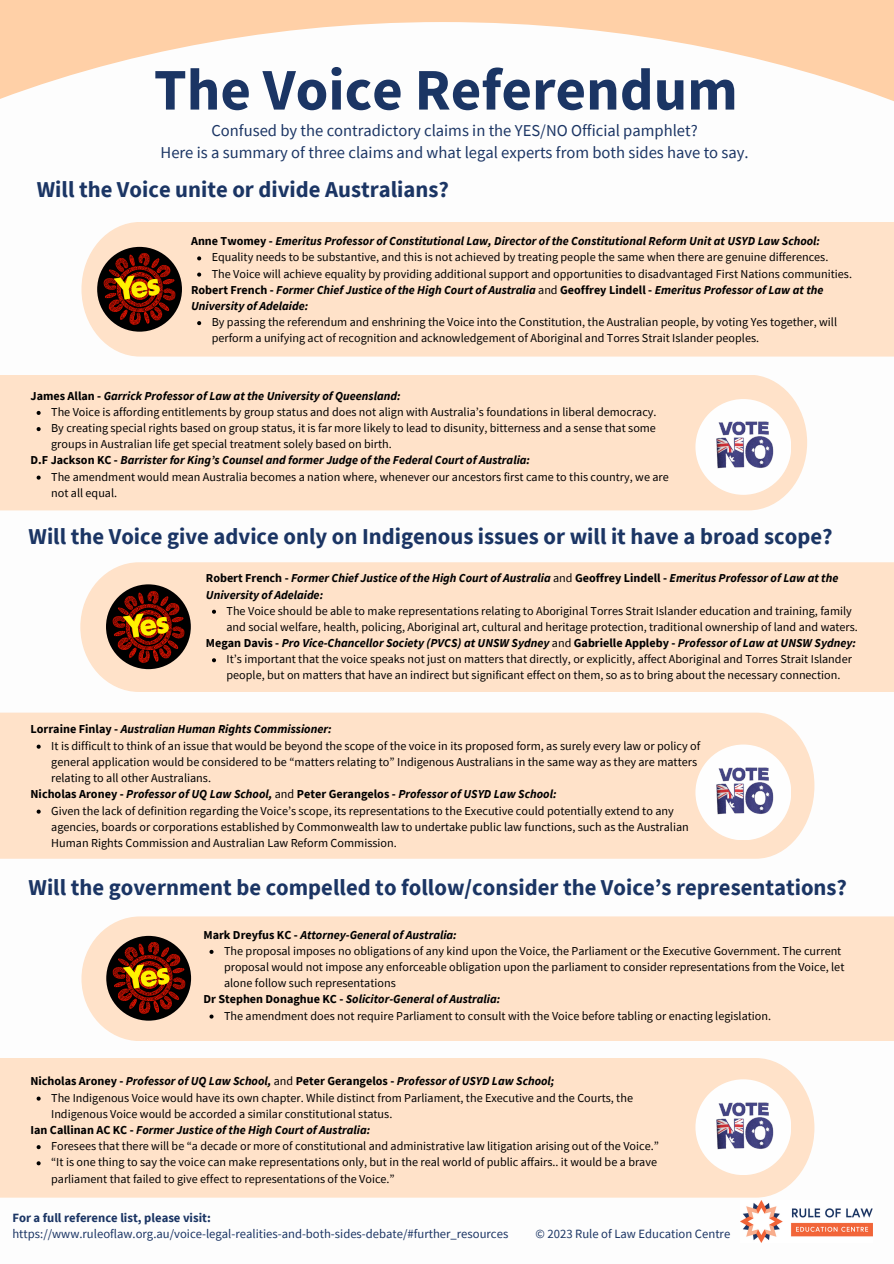
<style>
.page{position:relative;width:894px;height:1264px;background:#fff}
.page>*{position:absolute;margin:0;border:0;box-sizing:border-box;transform-origin:0 0}
.t1{font:700 58.95px "Source Sans Pro";color:#1b3564}
.t2{font:700 22.65px "Source Sans Pro";color:#1b3564}
.t3{font:16.5px "Source Sans Pro";color:#1b3564}
.t4{font:12.6px "Source Sans Pro";color:#1b3564}
.t5{font:700 12.6px "Source Sans Pro";color:#1b3564}
.t6{font:12.15px/16.2px "Source Sans Pro";color:#000}
.t7{font:italic 700 12.15px/16.2px "Source Sans Pro";color:#000}
.s1{font-style:normal}
.s2{font-weight:400;font-style:normal}
</style>
<div class="page">
<svg style="left:0;top:0;width:893px;height:101px"></svg>
<div style="left:81px;top:222px;width:812px;height:134px;background:#ffe2c9"></div>
<div style="left:0;top:375px;width:806px;height:135px;background:#ffe2c9"></div>
<div style="left:80px;top:562px;width:813px;height:130px;background:#ffe2c9"></div>
<div style="left:0;top:712px;width:814px;height:146px;background:#ffe2c9"></div>
<div style="left:81px;top:916px;width:812px;height:125px;background:#ffe2c9"></div>
<div style="left:0;top:1058px;width:814px;height:139px;background:#ffe2c9"></div>
<img style="left:740px;top:1200px;width:131px;height:42px">
<svg style="left:37px;top:744px;width:4px;height:4px"></svg>
<svg style="left:37px;top:809px;width:4px;height:4px"></svg>
<div style="left:695px;top:744px;width:96px;height:96px;background:#fefefe;border-radius:50%"></div>
<img style="left:716px;top:767px;width:58px;height:48px">
<img style="left:97px;top:247px;width:85px;height:85px;border-radius:50%">
<svg style="left:37px;top:411px;width:4px;height:4px"></svg>
<svg style="left:37px;top:427px;width:4px;height:4px"></svg>
<svg style="left:37px;top:475px;width:4px;height:4px"></svg>
<svg style="left:197px;top:256px;width:4px;height:4px"></svg>
<svg style="left:197px;top:272px;width:4px;height:4px"></svg>
<svg style="left:197px;top:321px;width:4px;height:4px"></svg>
<svg style="left:212px;top:609px;width:4px;height:4px"></svg>
<svg style="left:212px;top:658px;width:4px;height:4px"></svg>
<svg style="left:209px;top:949px;width:4px;height:4px"></svg>
<svg style="left:209px;top:1014px;width:4px;height:4px"></svg>
<svg style="left:37px;top:1096px;width:4px;height:4px"></svg>
<svg style="left:37px;top:1145px;width:4px;height:4px"></svg>
<svg style="left:37px;top:1161px;width:4px;height:4px"></svg>
<img style="left:106px;top:584px;width:85px;height:85px;border-radius:50%">
<img style="left:106px;top:935px;width:85px;height:85px;border-radius:50%">
<div style="left:695px;top:399px;width:96px;height:96px;background:#fefefe;border-radius:50%"></div>
<img style="left:716px;top:421px;width:58px;height:48px">
<div style="left:695px;top:1079px;width:96px;height:96px;background:#fefefe;border-radius:50%"></div>
<img style="left:716px;top:1102px;width:58px;height:48px">
<p class="t1" style="left:154px;top:52px;width:585px">The Voice Referendum</p>
<p class="t3" style="left:211px;top:120px;width:487px">Confused by the contradictory claims in the YES/NO Official pamphlet?</p>
<p class="t3" style="left:160px;top:142px;width:589px">Here is a summary of three claims and what legal experts from both sides have to say.</p>
<p class="t2" style="left:37px;top:175px;width:413px">Will the Voice unite or divide Australians?</p>
<p class="t7" style="left:191px;top:233px;width:630px"><span class="s1">Anne Twomey -</span> Emeritus Professor of Constitutional Law, Director of the Constitutional Reform Unit at USYD Law School:</p>
<p class="t7" style="left:191px;top:281px;width:633px"><span class="s1">Robert French -</span> Former Chief Justice of the High Court of Australia <span class="s2">and</span> <span class="s1">Geoffrey Lindell -</span> Emeritus Professor of Law at the<br>University of Adelaide:</p>
<p class="t6" style="left:212px;top:249px;width:618px">Equality needs to be substantive, and this is not achieved by treating people the same when there are genuine differences.</p>
<p class="t6" style="left:212px;top:265px;width:641px">The Voice will achieve equality by providing additional support and opportunities to disadvantaged First Nations communities.</p>
<p class="t6" style="left:212px;top:314px;width:626px">By passing the referendum and enshrining the Voice into the Constitution, the Australian people, by voting Yes together, will perform a unifying act of recognition and acknowledgement of Aboriginal and Torres Strait Islander peoples.</p>
<p class="t7" style="left:31px;top:387px;width:371px"><span class="s1">James Allan -</span> Garrick Professor of Law at the University of Queensland:</p>
<p class="t6" style="left:51px;top:403px;width:606px">The Voice is affording entitlements by group status and does not align with Australia’s foundations in liberal democracy.</p>
<p class="t6" style="left:51px;top:420px;width:606px">By creating special rights based on group status, it is far more likely to lead to disunity, bitterness and a sense that some groups in Australian life get special treatment solely based on birth.</p>
<p class="t6" style="left:51px;top:468px;width:619px">The amendment would mean Australia becomes a nation where, whenever our ancestors first came to this country, we are not all equal.</p>
<p class="t7" style="left:31px;top:452px;width:501px"><span class="s1">D.F Jackson KC -</span> Barrister for King’s Counsel and former Judge of the Federal Court of Australia:</p>
<p class="t2" style="left:29px;top:521px;width:805px">Will the Voice give advice only on Indigenous issues or will it have a broad scope?</p>
<p class="t7" style="left:206px;top:570px;width:633px"><span class="s1">Robert French -</span> Former Chief Justice of the High Court of Australia <span class="s2">and</span> <span class="s1">Geoffrey Lindell -</span> Emeritus Professor of Law at the<br>University of Adelaide:</p>
<p class="t7" style="left:206px;top:634px;width:651px"><span class="s1">Megan Davis -</span> Pro Vice-Chancellor Society (PVCS) at UNSW Sydney <span class="s2">and</span> <span class="s1">Gabrielle Appleby -</span> Professor of Law at UNSW Sydney:</p>
<p class="t6" style="left:226px;top:602px;width:632px">The Voice should be able to make representations relating to Aboriginal Torres Strait Islander education and training, family and social welfare, health, policing, Aboriginal art, cultural and heritage protection, traditional ownership of land and waters.</p>
<p class="t6" style="left:226px;top:651px;width:626px">It’s important that the voice speaks not just on matters that directly, or explicitly, affect Aboriginal and Torres Strait Islander people, but on matters that have an indirect but significant effect on them, so as to bring about the necessary connection.</p>
<p class="t7" style="left:31px;top:721px;width:302px"><span class="s1">Lorraine Finlay -</span> Australian Human Rights Commissioner:</p>
<p class="t6" style="left:51px;top:737px;width:650px">It is difficult to think of an issue that would be beyond the scope of the voice in its proposed form, as surely every law or policy of general application would be considered to be “matters relating to” Indigenous Australians in the same way as they are matters relating to all other Australians.</p>
<p class="t6" style="left:51px;top:802px;width:639px">Given the lack of definition regarding the Voice’s scope, its representations to the Executive could potentially extend to any agencies, boards or corporations established by Commonwealth law to undertake public law functions, such as the Australian<br>Human Rights Commission and Australian Law Reform Commission.</p>
<p class="t7" style="left:31px;top:786px;width:527px"><span class="s1">Nicholas Aroney -</span> Professor of UQ Law School, <span class="s2">and</span> <span class="s1">Peter Gerangelos -</span> Professor of USYD Law School:</p>
<p class="t2" style="left:29px;top:872px;width:819px">Will the government be compelled to follow/consider the Voice’s representations?</p>
<p class="t7" style="left:203px;top:926px;width:255px"><span class="s1">Mark Dreyfus KC -</span> Attorney-General of Australia:</p>
<p class="t6" style="left:224px;top:942px;width:621px">The proposal imposes no obligations of any kind upon the Voice, the Parliament or the Executive Government. The current proposal would not impose any enforceable obligation upon the parliament to consider representations from the Voice, let alone follow such representations</p>
<p class="t6" style="left:224px;top:1007px;width:548px">The amendment does not require Parliament to consult with the Voice before tabling or enacting legislation.</p>
<p class="t7" style="left:203px;top:991px;width:298px"><span class="s1">Dr Stephen Donaghue KC -</span> Solicitor-General of Australia:</p>
<p class="t7" style="left:31px;top:1073px;width:525px"><span class="s1">Nicholas Aroney -</span> Professor of UQ Law School, <span class="s2">and</span> <span class="s1">Peter Gerangelos -</span> Professor of USYD Law School;</p>
<p class="t7" style="left:31px;top:1121px;width:341px"><span class="s1">Ian Callinan AC KC -</span> Former Justice of the High Court of Australia:</p>
<p class="t6" style="left:51px;top:1089px;width:583px">The Indigenous Voice would have its own chapter. While distinct from Parliament, the Executive and the Courts, the<br>Indigenous Voice would be accorded a similar constitutional status.</p>
<p class="t6" style="left:51px;top:1137px;width:609px">Foresees that there will be “a decade or more of constitutional and administrative law litigation arising out of the Voice.”</p>
<p class="t6" style="left:51px;top:1153px;width:607px">“It is one thing to say the voice can make representations only, but in the real world of public affairs.. it would be a brave parliament that failed to give effect to representations of the Voice.”</p>
<p class="t5" style="left:12px;top:1209px;width:200px">For a full reference list, please visit:</p>
<p class="t4" style="left:12px;top:1225px;width:497px">https://www.ruleoflaw.org.au/voice-legal-realities-and-both-sides-debate/#further_resources</p>
<p class="t4" style="left:535px;top:1225px;width:196px">© 2023 Rule of Law Education Centre</p>
</div>
